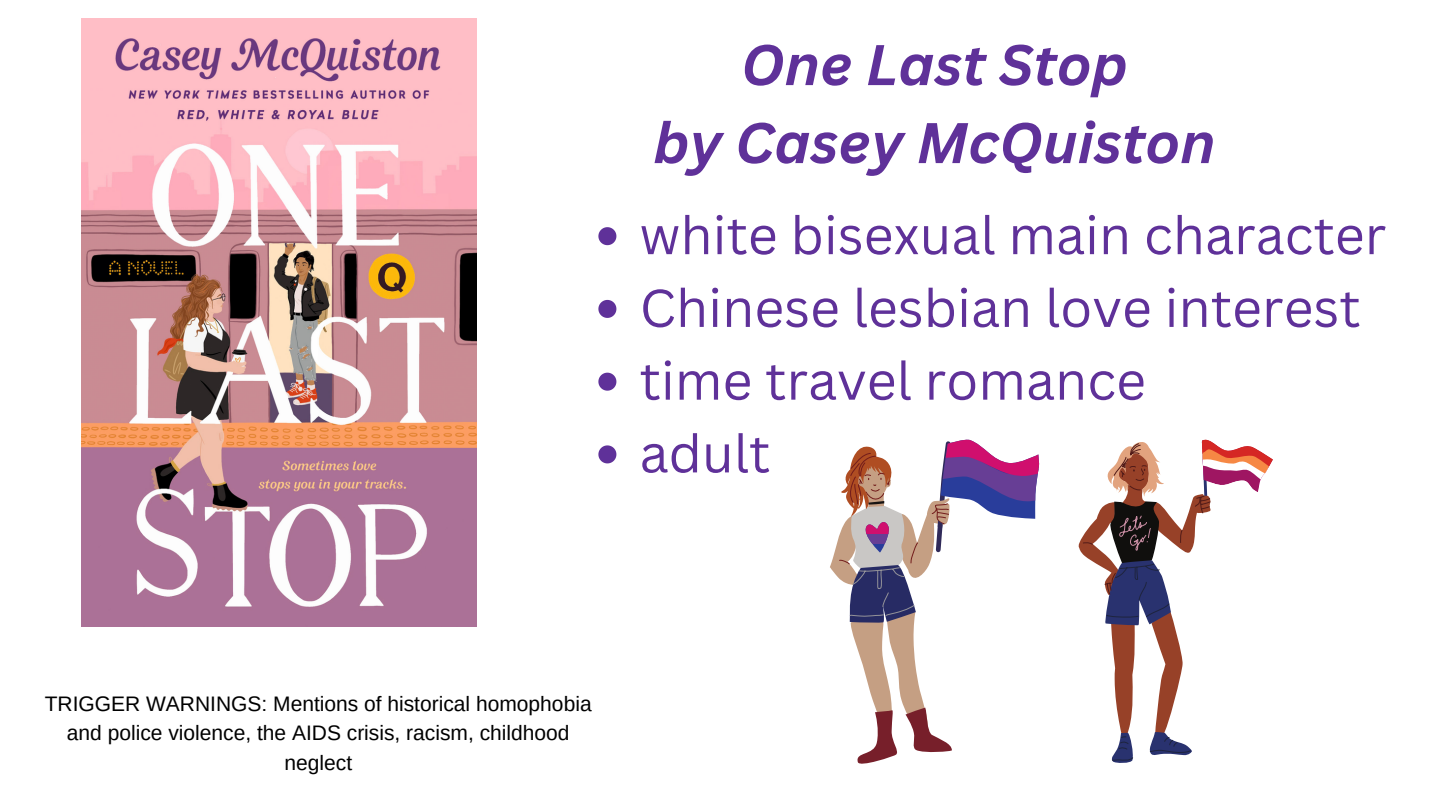
<style>
.page{position:relative;width:1440px;height:810px;background:#fff}
.page>*{position:absolute;margin:0;border:0;box-sizing:border-box;transform-origin:0 0}
.t1{font:italic 700 56px/78px "Canva Sans";color:#5f3199;text-align:center}
.t2{font:52px/72.8px "Canva Sans";color:#5f3199}
.t3{font:21px/29.2px "Arimo";color:#000;text-align:center}
</style>
<div class="page">
<img style="left:81px;top:19px;width:396px;height:607px">
<svg style="left:1078px;top:440px;width:195px;height:323px"></svg>
<svg style="left:830px;top:440px;width:209px;height:324px"></svg>
<svg style="left:598px;top:227px;width:18px;height:18px"></svg>
<svg style="left:598px;top:300px;width:18px;height:18px"></svg>
<svg style="left:598px;top:373px;width:18px;height:18px"></svg>
<svg style="left:598px;top:445px;width:18px;height:18px"></svg>
<h1 class="t1" style="left:653px;top:24px;width:564px">One Last Stop<br>by Casey McQuiston</h1>
<h2 class="t2" style="left:640px;top:198px;width:748px">white bisexual main character<br>Chinese lesbian love interest time travel romance<br>adult</h2>
<p class="t3" style="left:45px;top:689px;width:548px">TRIGGER WARNINGS: Mentions of historical homophobia and police violence, the AIDS crisis, racism, childhood neglect</p>
</div>
